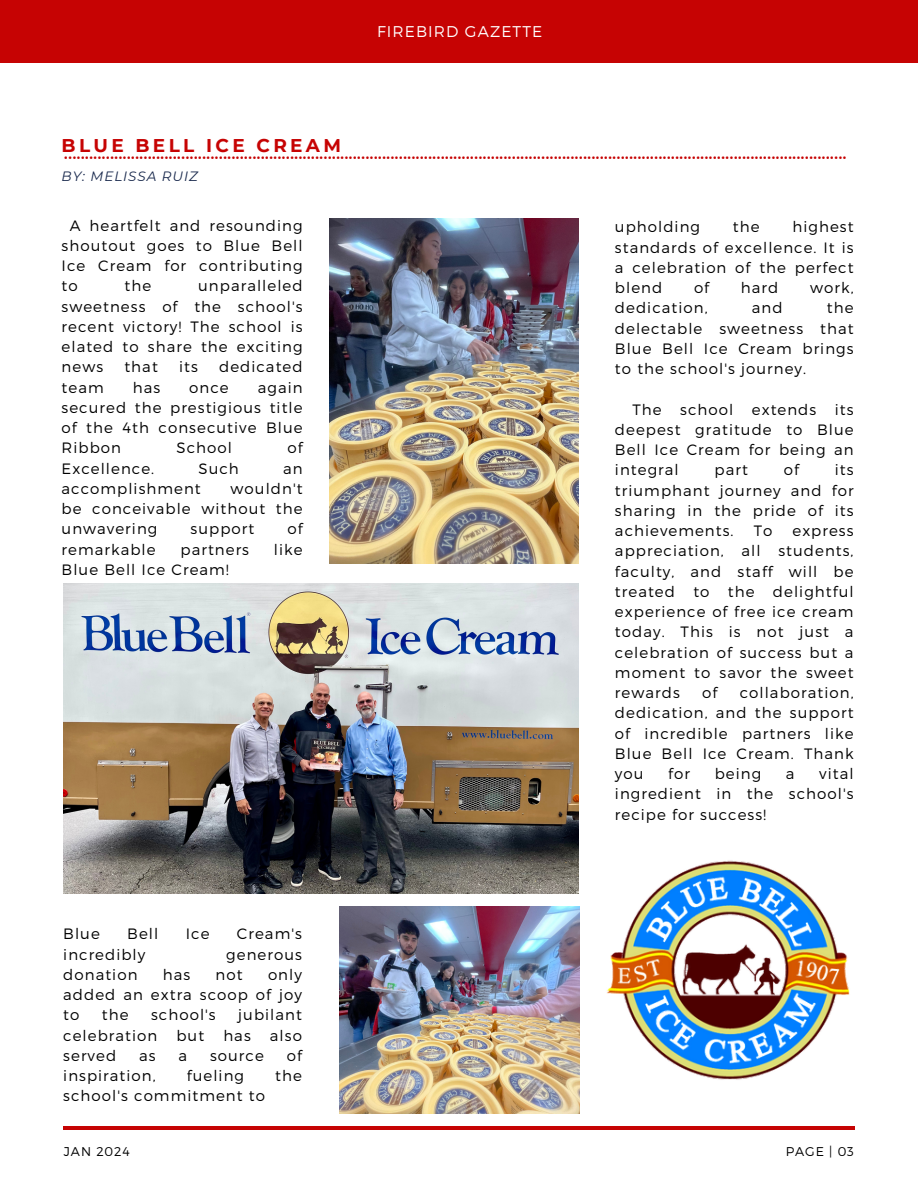
<style>
.page{position:relative;width:918px;height:1188px;background:#fff}
.page>*{position:absolute;margin:0;border:0;box-sizing:border-box;transform-origin:0 0}
.t1{font:500 18.45px "Montserrat";color:#c60303}
.t2{font:700 18.45px "Montserrat";letter-spacing:.18em;color:#c60303}
.t3{font:300 15.6px "Montserrat";letter-spacing:.07em;color:#fff}
.t4{font:300 15px/20.2px "Montserrat";letter-spacing:.07em;color:#000;text-align:justify}
.t5{font:italic 13.5px "Montserrat";letter-spacing:.07em;color:#17274b}
.t6{font:300 12.75px "Montserrat";letter-spacing:.07em;color:#000}
</style>
<div class="page">
<div style="left:0;top:0;width:918px;height:63px;background:#c60303"></div>
<hr style="left:63px;top:1127px;width:791px;height:3px;background:#c60303">
<img style="left:64px;top:584px;width:515px;height:310px">
<img style="left:606px;top:860px;width:244px;height:220px">
<img style="left:340px;top:907px;width:239px;height:207px">
<img style="left:330px;top:218px;width:249px;height:345px">
<p class="t3" style="left:377px;top:22px;width:167px">FIREBIRD GAZETTE</p>
<h2 class="t2" style="left:136px;top:134px;width:60px">BELL</h2>
<h2 class="t2" style="left:206px;top:134px;width:40px">ICE</h2>
<h2 class="t2" style="left:257px;top:134px;width:86px">CREAM</h2>
<p class="t5" style="left:62px;top:168px;width:138px">BY: MELISSA RUIZ</p>
<h2 class="t2" style="left:62px;top:134px;width:64px">BLUE</h2>
<h1 class="t1" style="left:64px;top:141px;width:784px">...........................................................................................................................................................................................</h1>
<p class="t4" style="left:62px;top:214px;width:243px;text-indent:8px">A heartfelt and resounding shoutout goes to Blue Bell Ice Cream for contributing to</p>
<p class="t4" style="left:62px;top:275px;width:243px;text-indent:137px">unparalleled sweetness of the school's recent victory! The school is elated to share the exciting news</p>
<p class="t4" style="left:125px;top:275px;width:28px">the</p>
<p class="t4" style="left:124px;top:356px;width:35px">that</p>
<p class="t4" style="left:179px;top:356px;width:20px">its</p>
<p class="t4" style="left:219px;top:356px;width:85px">dedicated</p>
<p class="t4" style="left:62px;top:376px;width:44px">team</p>
<p class="t4" style="left:133px;top:376px;width:29px">has</p>
<p class="t4" style="left:189px;top:376px;width:41px">once</p>
<p class="t4" style="left:62px;top:376px;width:243px;text-indent:196px">again secured the prestigious title of the 4th consecutive Blue Ribbon</p>
<p class="t4" style="left:177px;top:437px;width:57px">School</p>
<p class="t4" style="left:287px;top:437px;width:17px">of</p>
<p class="t4" style="left:62px;top:457px;width:94px">Excellence.</p>
<p class="t4" style="left:198px;top:457px;width:42px">Such</p>
<p class="t4" style="left:283px;top:457px;width:21px">an</p>
<p class="t4" style="left:62px;top:478px;width:141px">accomplishment</p>
<p class="t4" style="left:62px;top:478px;width:243px;text-indent:169px">wouldn't be conceivable without the unwavering</p>
<p class="t4" style="left:191px;top:518px;width:65px">support</p>
<p class="t4" style="left:287px;top:518px;width:17px">of</p>
<p class="t4" style="left:62px;top:538px;width:96px">remarkable</p>
<p class="t4" style="left:181px;top:538px;width:70px">partners</p>
<p class="t4" style="left:274px;top:538px;width:30px">like</p>
<p class="t4" style="left:62px;top:559px;width:169px">Blue Bell Ice Cream!</p>
<h3 class="t4" style="left:63px;top:923px;width:38px">Blue</h3>
<h3 class="t4" style="left:127px;top:923px;width:33px">Bell</h3>
<h3 class="t4" style="left:186px;top:923px;width:25px">Ice</h3>
<h3 class="t4" style="left:237px;top:923px;width:67px">Cream's</h3>
<h3 class="t4" style="left:63px;top:943px;width:84px">incredibly</h3>
<h3 class="t4" style="left:226px;top:943px;width:77px">generous</h3>
<h3 class="t4" style="left:63px;top:964px;width:76px">donation</h3>
<h3 class="t4" style="left:163px;top:964px;width:29px">has</h3>
<h3 class="t4" style="left:216px;top:964px;width:29px">not</h3>
<h3 class="t4" style="left:63px;top:964px;width:240px;text-indent:205px">only added an extra scoop of joy to</h3>
<h3 class="t4" style="left:102px;top:1004px;width:28px">the</h3>
<h3 class="t4" style="left:151px;top:1004px;width:66px">school's</h3>
<h3 class="t4" style="left:238px;top:1004px;width:65px">jubilant</h3>
<h3 class="t4" style="left:63px;top:1024px;width:96px">celebration</h3>
<h3 class="t4" style="left:176px;top:1024px;width:29px">but</h3>
<h3 class="t4" style="left:223px;top:1024px;width:29px">has</h3>
<h3 class="t4" style="left:270px;top:1024px;width:34px">also</h3>
<h3 class="t4" style="left:63px;top:1045px;width:54px">served</h3>
<h3 class="t4" style="left:139px;top:1045px;width:18px">as</h3>
<h3 class="t4" style="left:178px;top:1045px;width:10px">a</h3>
<h3 class="t4" style="left:210px;top:1045px;width:55px">source</h3>
<h3 class="t4" style="left:287px;top:1045px;width:17px">of</h3>
<h3 class="t4" style="left:63px;top:1065px;width:94px">inspiration,</h3>
<h3 class="t4" style="left:187px;top:1065px;width:59px">fueling</h3>
<h3 class="t4" style="left:275px;top:1065px;width:28px">the</h3>
<h3 class="t4" style="left:63px;top:1085px;width:203px">school's commitment to</h3>
<h3 class="t4" style="left:615px;top:216px;width:240px;text-indent:178px">highest standards of excellence. It is a celebration of the perfect blend</h3>
<h3 class="t4" style="left:615px;top:216px;width:87px">upholding</h3>
<h3 class="t4" style="left:733px;top:216px;width:28px">the</h3>
<h3 class="t4" style="left:694px;top:277px;width:17px">of</h3>
<h3 class="t4" style="left:741px;top:277px;width:39px">hard</h3>
<h3 class="t4" style="left:810px;top:277px;width:45px">work,</h3>
<h3 class="t4" style="left:615px;top:297px;width:94px">dedication,</h3>
<h3 class="t4" style="left:752px;top:297px;width:32px">and</h3>
<h3 class="t4" style="left:615px;top:297px;width:240px;text-indent:212px">the delectable sweetness that Blue Bell Ice Cream brings to the school's journey.</h3>
<p class="t4" style="left:615px;top:398px;width:240px;text-indent:17px">The school extends its deepest gratitude to Blue Bell Ice Cream for being an integral</p>
<p class="t4" style="left:715px;top:459px;width:35px">part</p>
<p class="t4" style="left:784px;top:459px;width:17px">of</p>
<p class="t4" style="left:615px;top:459px;width:240px;text-indent:220px">its triumphant journey and for sharing in the pride of its achievements.</p>
<p class="t4" style="left:754px;top:520px;width:20px">To</p>
<p class="t4" style="left:615px;top:520px;width:240px;text-indent:177px">express appreciation, all students, faculty, and staff will be treated to the delightful experience of free ice cream today. This is not just a celebration of success but a moment to savor the sweet rewards</p>
<p class="t4" style="left:702px;top:682px;width:17px">of</p>
<p class="t4" style="left:615px;top:682px;width:240px;text-indent:125px">collaboration, dedication, and the support of incredible partners like Blue Bell Ice Cream. Thank you</p>
<p class="t4" style="left:668px;top:763px;width:23px">for</p>
<p class="t4" style="left:715px;top:763px;width:48px">being</p>
<p class="t4" style="left:786px;top:763px;width:10px">a</p>
<p class="t4" style="left:615px;top:763px;width:240px;text-indent:204px">vital ingredient in the school's recipe for success!</p>
<p class="t6" style="left:64px;top:1143px;width:67px">JAN 2024</p>
<h3 class="t6" style="left:786px;top:1143px;width:70px">PAGE | 03</h3>
</div>
